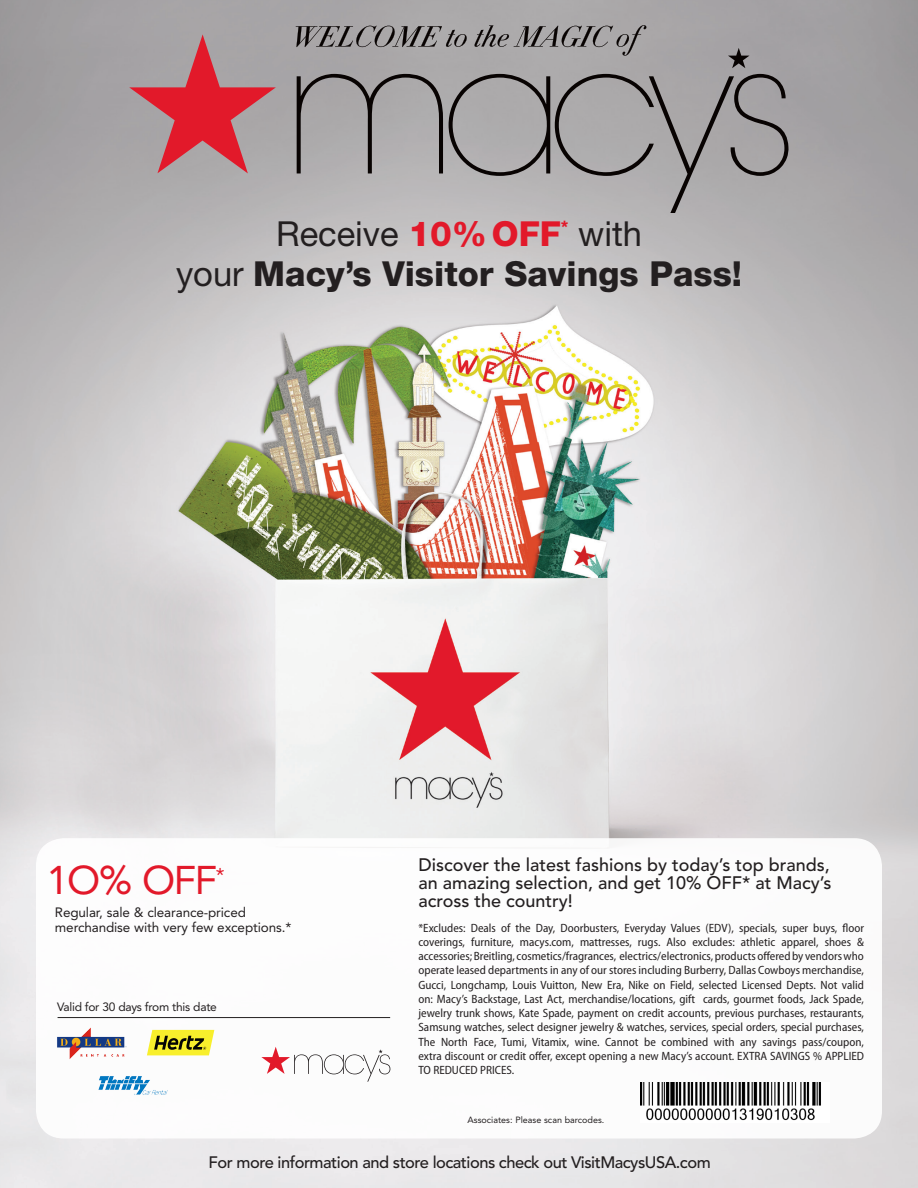
<style>
.page{position:relative;width:918px;height:1188px;background:#fff}
.page>*{position:absolute;margin:0;border:0;box-sizing:border-box;transform-origin:0 0}
.t1{font:39.75px "Avenir LT Std";color:#e2192a}
.t2{font:800 34.5px/39.9px "Helvetica Neue LT Std";color:#231f20;text-align:center}
.t3{font:500 18px/18px "Avenir LT Std";color:#231f20;text-align:justify}
.t4{font:500 16.5px "Avenir LT Std";letter-spacing:-.03em;color:#231f20}
.t5{font:13.5px "Avenir LT Std";letter-spacing:-.01em;color:#231f20}
.t6{font:semi-condensed 12px/14.2px "Myriad Pro";color:#231f20;text-align:justify}
.t7{font:12px "Avenir LT Std";letter-spacing:-.02em;color:#231f20}
.coupon_disclaimer_co{font:9px "Avenir LT Std";color:#231f20}
.s1{font-weight:400}
.s2{color:#e2192a}
</style>
<div class="page">
<img style="left:0;top:0;width:918px;height:1188px">
<svg style="left:296px;top:25px;width:350px;height:31px;background:#908d8e"></svg>
<svg style="left:129px;top:34px;width:147px;height:139px;background:#ba777e"></svg>
<svg style="left:297px;top:74px;width:146px;height:99px;background:#9a9899"></svg>
<svg style="left:449px;top:74px;width:339px;height:139px;background:#9e9c9d"></svg>
<svg style="left:728px;top:48px;width:22px;height:20px"></svg>
<div style="left:37px;top:839px;width:844px;height:299px;background:#fff;border-radius:27px"></div>
<div style="left:36px;top:838px;width:846px;height:300px;border:2px solid #fff;border-radius:27px"></div>
<hr style="left:58px;top:1017px;width:332px;height:1px;background:#231f20">
<svg style="left:261px;top:1047px;width:129px;height:35px"></svg>
<svg style="left:147px;top:1030px;width:67px;height:25px;background:#c7c133"></svg>
<img style="left:98px;top:1076px;width:70px;height:19px">
<img style="left:57px;top:1027px;width:70px;height:32px">
<img style="left:640px;top:1083px;width:181px;height:38px">
<p class="t2" style="left:176px;top:214px;width:568px"><span class="s1">Receive</span> <span class="s2">10% OFF</span><sup>*</sup> <span class="s1">with<br>your</span> Macy’s Visitor Savings Pass!</p>
<p class="t1" style="left:46px;top:857px;width:180px">1O% OFF<sup>*</sup></p>
<p class="t5" style="left:55px;top:905px;width:193px">Regular, sale &amp; clearance-priced</p>
<p class="t5" style="left:55px;top:920px;width:238px">merchandise with very few exceptions.*</p>
<p class="t7" style="left:57px;top:1000px;width:161px">Valid for 30 days from this date</p>
<p class="t3" style="left:418px;top:857px;width:415px">Discover the latest fashions by today’s top brands, an amazing selection, and get 10% OFF* at Macy’s across the country!</p>
<p class="t6" style="left:418px;top:921px;width:447px">*Excludes: Deals of the Day, Doorbusters, Everyday Values (EDV), specials, super buys, floor coverings, furniture, macys.com, mattresses, rugs. Also excludes: athletic apparel, shoes &amp; accessories; Breitling, cosmetics/fragrances, electrics/electronics, products offered by vendors who operate leased departments in any of our stores including Burberry, Dallas Cowboys merchandise, Gucci, Longchamp, Louis Vuitton, New Era, Nike on Field, selected Licensed Depts. Not valid on: Macy’s Backstage, Last Act, merchandise/locations, gift cards, gourmet foods, Jack Spade, jewelry trunk shows, Kate Spade, payment on credit accounts, previous purchases, restaurants, Samsung watches, select designer jewelry &amp; watches, services, special orders, special purchases, The North Face, Tumi, Vitamix, wine. Cannot be combined with any savings pass/coupon, extra discount or credit offer, except opening a new Macy’s account. EXTRA SAVINGS % APPLIED TO REDUCED PRICES.</p>
<p class="coupon_disclaimer_co" style="left:468px;top:1114px;width:138px">Associates: Please scan barcodes.</p>
<p class="t4" style="left:209px;top:1152px;width:504px">For more information and store locations check out VisitMacysUSA.com</p>
</div>
